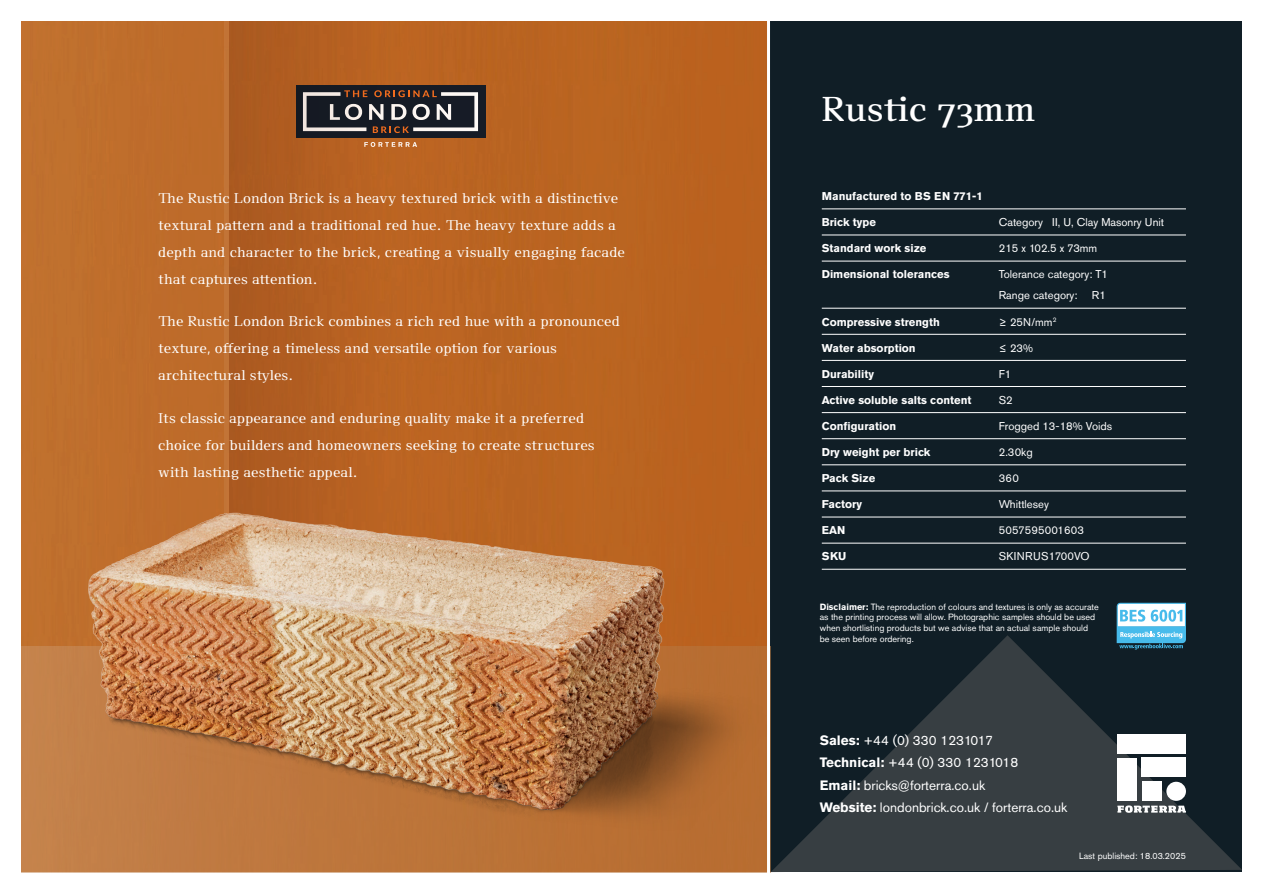
<style>
.page{position:relative;width:1263px;height:893px;background:#fff}
.page>*{position:absolute;margin:0;border:0;box-sizing:border-box;transform-origin:0 0}
.t1{font:33px "Fleya";color:#fff;scale:1.1 1}
.t2{font:300 13.5px/27px "Fleya";color:#fff;scale:1.1 1}
.t3{font:13.5px/22.5px "Akzidenz Grotesk Std";color:#fff}
.t4{font:700 11.25px "Akzidenz Grotesk Std";color:#fff}
.t5{font:11.25px/21px "Akzidenz Grotesk Std";color:#fff}
.t6{font:9px/10.8px "Akzidenz Grotesk Std";color:#fff}
.s1{font-weight:700}
</style>
<div class="page">
<div style="left:768px;top:21px;width:474px;height:851px;background:#101e26"></div>
<img style="left:21px;top:21px;width:746px;height:625px">
<svg style="left:771px;top:635px;width:471px;height:237px;fill:#373e42"></svg>
<div style="left:378px;top:21px;width:198px;height:442px;background:#ba6421"></div>
<svg style="left:229px;top:21px;width:149px;height:442px;background:#aa5b23"></svg>
<div style="left:224px;top:21px;width:5px;height:608px;background:#c27437"></div>
<hr style="left:822px;top:209px;width:364px;height:1px;background:#fff">
<hr style="left:822px;top:235px;width:364px;height:1px;background:#fff">
<hr style="left:822px;top:261px;width:364px;height:1px;background:#fff">
<hr style="left:822px;top:308px;width:364px;height:1px;background:#fff">
<hr style="left:822px;top:334px;width:364px;height:1px;background:#fff">
<hr style="left:822px;top:360px;width:364px;height:1px;background:#fff">
<hr style="left:822px;top:386px;width:364px;height:1px;background:#fff">
<hr style="left:822px;top:412px;width:364px;height:1px;background:#fff">
<hr style="left:822px;top:438px;width:364px;height:1px;background:#fff">
<hr style="left:822px;top:465px;width:364px;height:1px;background:#fff">
<hr style="left:822px;top:491px;width:364px;height:1px;background:#fff">
<hr style="left:822px;top:517px;width:364px;height:1px;background:#fff">
<hr style="left:822px;top:543px;width:364px;height:1px;background:#fff">
<hr style="left:822px;top:569px;width:364px;height:1px;background:#fff">
<hr style="left:767px;top:13px;width:3px;height:871px;background:#fff">
<svg style="left:1117px;top:603px;width:69px;height:46px;background:#8ac7e0"></svg>
<svg style="left:1117px;top:805px;width:69px;height:8px"></svg>
<div style="left:1117px;top:734px;width:69px;height:19px;background:#fff"></div>
<div style="left:1117px;top:758px;width:20px;height:43px;background:#fff"></div>
<div style="left:1142px;top:758px;width:44px;height:19px;background:#fff"></div>
<div style="left:1166px;top:782px;width:20px;height:19px;background:#fff;border-radius:50%"></div>
<div style="left:1142px;top:782px;width:19px;height:19px;background:#fff"></div>
<img style="left:34px;top:463px;width:733px;height:410px">
<p class="t2" style="left:158px;top:184px;width:426px">The Rustic London Brick is a heavy textured brick with a distinctive textural pattern and a traditional red hue. The heavy texture adds a depth and character to the brick, creating a visually engaging facade that captures attention.</p>
<p class="t2" style="left:158px;top:308px;width:421px">The Rustic London Brick combines a rich red hue with a pronounced texture, offering a timeless and versatile option for various architectural styles.</p>
<p class="t2" style="left:158px;top:405px;width:398px">Its classic appearance and enduring quality make it a preferred choice for builders and homeowners seeking to create structures with lasting aesthetic appeal.</p>
<h1 class="t1" style="left:822px;top:88px;width:196px">Rustic 73mm</h1>
<p class="t4" style="left:822px;top:190px;width:162px">Manufactured to BS EN 771-1</p>
<p class="t4" style="left:822px;top:216px;width:56px">Brick type</p>
<p class="t5" style="left:999px;top:212px;width:167px">Category II, U, Clay Masonry Unit</p>
<p class="t4" style="left:822px;top:242px;width:106px">Standard work size</p>
<p class="t5" style="left:999px;top:238px;width:100px">215 x 102.5 x 73mm</p>
<p class="t4" style="left:822px;top:268px;width:129px">Dimensional tolerances</p>
<p class="t5" style="left:999px;top:264px;width:111px">Tolerance category: T1<br>Range category:</p>
<p class="t5" style="left:1092px;top:285px;width:16px">R1</p>
<p class="t4" style="left:822px;top:315px;width:120px">Compressive strength</p>
<p class="t5" style="left:999px;top:311px;width:59px">≥ 25N/mm<sup>2</sup></p>
<p class="t4" style="left:822px;top:341px;width:95px">Water absorption</p>
<p class="t5" style="left:999px;top:337px;width:36px">≤ 23%</p>
<p class="t4" style="left:822px;top:367px;width:54px">Durability</p>
<p class="t5" style="left:999px;top:363px;width:14px">F1</p>
<p class="t4" style="left:822px;top:393px;width:151px">Active soluble salts content</p>
<p class="t5" style="left:999px;top:389px;width:16px">S2</p>
<p class="t4" style="left:822px;top:420px;width:76px">Configuration</p>
<p class="t5" style="left:999px;top:415px;width:115px">Frogged 13-18% Voids</p>
<p class="t4" style="left:822px;top:446px;width:110px">Dry weight per brick</p>
<p class="t5" style="left:999px;top:442px;width:35px">2.30kg</p>
<p class="t4" style="left:822px;top:472px;width:55px">Pack Size</p>
<p class="t5" style="left:999px;top:468px;width:22px">360</p>
<p class="t4" style="left:822px;top:498px;width:42px">Factory</p>
<p class="t5" style="left:999px;top:494px;width:52px">Whittlesey</p>
<p class="t4" style="left:822px;top:524px;width:25px">EAN</p>
<p class="t5" style="left:999px;top:520px;width:87px">5057595001603</p>
<p class="t4" style="left:822px;top:550px;width:26px">SKU</p>
<p class="t5" style="left:999px;top:546px;width:92px">SKINRUS1700VO</p>
<p class="t6" style="left:820px;top:601px;width:281px"><span class="s1">Disclaimer:</span> The reproduction of colours and textures is only as accurate as the printing process will allow. Photographic samples should be used when shortlisting products but we advise that an actual sample should be seen before ordering.</p>
<p class="t3" style="left:820px;top:729px;width:249px"><span class="s1">Sales:</span> +44 (0) 330 1231017<br><span class="s1">Technical:</span> +44 (0) 330 1231018<br><span class="s1">Email:</span> bricks@forterra.co.uk<br><span class="s1">Website:</span> londonbrick.co.uk / forterra.co.uk</p>
<p class="t6" style="left:1079px;top:850px;width:108px">Last published: 18.03.2025</p>
</div>
